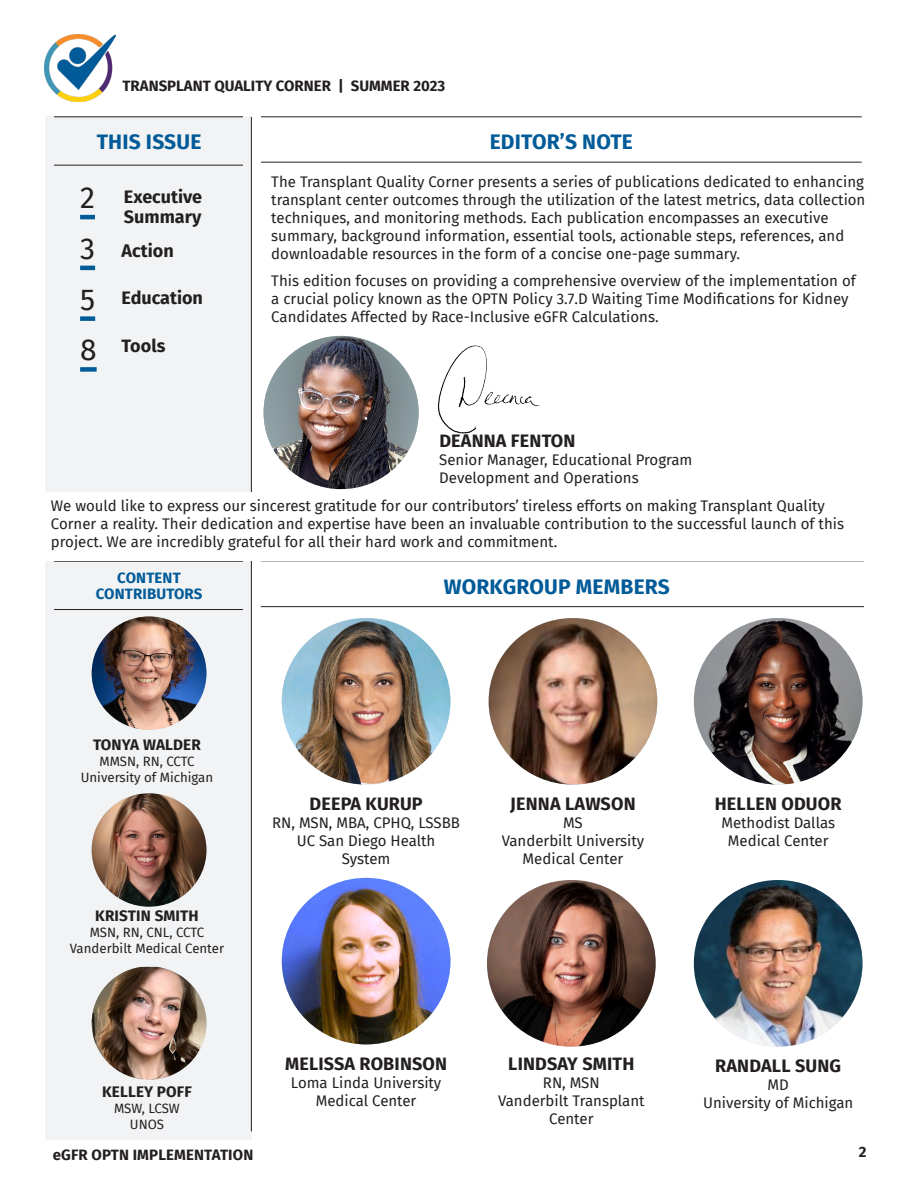
<style>
.page{position:relative;width:918px;height:1188px;background:#fff}
.page>*{position:absolute;margin:0;border:0;box-sizing:border-box;transform-origin:0 0}
.numbering{font:30px "Fira Sans";color:#231f20}
.Section_head{font:700 21px "Fira Sans";letter-spacing:.01em;color:#005b98}
.content_title{font:700 18px/19.5px "Fira Sans";letter-spacing:.01em;color:#231f20}
.t1{font:700 15.3px "Fira Sans";letter-spacing:.01em;color:#231f20}
.t2{font:15px/18px "Fira Sans";color:#231f20;text-align:center}
.t3{font:700 15px "Fira Sans";color:#231f20}
.Section_head-2{font:700 15px/16.2px "Fira Sans";letter-spacing:.01em;color:#005b98;text-align:center}
.t4{font:13.2px "Fira Sans";color:#231f20}
</style>
<div class="page">
<img style="left:45px;top:35px;width:70px;height:66px">
<div style="left:45px;top:117px;width:206px;height:1023px;background:#f2f3f4"></div>
<hr style="left:261px;top:162px;width:601px;height:1px;background:#231f20">
<hr style="left:54px;top:165px;width:189px;height:1px;background:#231f20">
<hr style="left:54px;top:609px;width:189px;height:1px;background:#231f20">
<hr style="left:261px;top:606px;width:603px;height:1px;background:#231f20">
<hr style="left:261px;top:117px;width:601px;height:1px;background:#231f20">
<hr style="left:54px;top:117px;width:189px;height:1px;background:#231f20">
<hr style="left:54px;top:561px;width:189px;height:1px;background:#231f20">
<hr style="left:261px;top:561px;width:603px;height:1px;background:#231f20">
<hr style="left:251px;top:117px;width:1px;height:1014px;background:#231f20">
<img style="left:264px;top:336px;width:155px;height:153px">
<img style="left:438px;top:345px;width:102px;height:89px">
<img style="left:282px;top:618px;width:168px;height:167px">
<img style="left:282px;top:878px;width:168px;height:166px">
<img style="left:489px;top:618px;width:168px;height:167px">
<img style="left:92px;top:616px;width:114px;height:114px">
<img style="left:92px;top:793px;width:114px;height:114px">
<img style="left:92px;top:967px;width:114px;height:113px">
<img style="left:487px;top:880px;width:169px;height:167px">
<img style="left:694px;top:618px;width:169px;height:167px">
<img style="left:694px;top:880px;width:169px;height:167px">
<hr style="left:80px;top:215px;width:15px;height:4px;background:#005b98">
<hr style="left:80px;top:266px;width:15px;height:4px;background:#005b98">
<div style="left:80px;top:316px;width:15px;height:5px;background:#005b98"></div>
<div style="left:80px;top:367px;width:17px;height:5px;background:#005b98"></div>
<div style="left:0;top:492px;width:888px;height:69px;background:#fff"></div>
<p class="t3" style="left:123px;top:73px;width:324px">TRANSPLANT QUALITY CORNER | SUMMER 2023</p>
<p class="Section_head" style="left:97px;top:124px;width:106px">THIS ISSUE</p>
<p class="Section_head" style="left:490px;top:124px;width:145px">EDITOR’S NOTE</p>
<p class="numbering" style="left:80px;top:175px;width:16px">2</p>
<p class="numbering" style="left:80px;top:226px;width:16px">3</p>
<p class="content_title" style="left:122px;top:239px;width:54px">Action</p>
<p class="numbering" style="left:80px;top:277px;width:17px">5</p>
<p class="content_title" style="left:122px;top:286px;width:83px">Education</p>
<p class="content_title" style="left:122px;top:335px;width:45px">Tools</p>
<p class="content_title" style="left:124px;top:186px;width:80px">Executive<br>Summary</p>
<p class="numbering" style="left:80px;top:327px;width:18px">8</p>
<p class="t2" style="left:271px;top:172px;width:596px;text-align:left">The Transplant Quality Corner presents a series of publications dedicated to enhancing transplant center outcomes through the utilization of the latest metrics, data collection techniques, and monitoring methods. Each publication encompasses an executive summary, background information, essential tools, actionable steps, references, and downloadable resources in the form of a concise one-page summary.</p>
<p class="t2" style="left:271px;top:271px;width:586px;text-align:left">This edition focuses on providing a comprehensive overview of the implementation of a crucial policy known as the OPTN Policy 3.7.D Waiting Time Modifications for Kidney<br>Candidates Affected by Race-Inclusive eGFR Calculations.</p>
<p class="content_title" style="left:439px;top:430px;width:138px">DEANNA FENTON</p>
<p class="t2" style="left:439px;top:451px;width:255px">Senior Manager, Educational Program</p>
<p class="t2" style="left:439px;top:469px;width:201px">Development and Operations</p>
<p class="t2" style="left:51px;top:497px;width:795px;text-align:left">We would like to express our sincerest gratitude for our contributors’ tireless efforts on making Transplant Quality<br>Corner a reality. Their dedication and expertise have been an invaluable contribution to the successful launch of this project. We are incredibly grateful for all their hard work and commitment.</p>
<p class="Section_head-2" style="left:96px;top:568px;width:108px">CONTENT<br>CONTRIBUTORS</p>
<p class="Section_head" style="left:444px;top:569px;width:228px">WORKGROUP MEMBERS</p>
<p class="t1" style="left:93px;top:732px;width:109px">TONYA WALDER</p>
<p class="t4" style="left:99px;top:751px;width:97px">MMSN, RN, CCTC</p>
<p class="t4" style="left:81px;top:767px;width:134px">University of Michigan</p>
<p class="t1" style="left:95px;top:903px;width:105px">KRISTIN SMITH</p>
<p class="t4" style="left:90px;top:923px;width:116px">MSN, RN, CNL, CCTC</p>
<p class="t4" style="left:70px;top:938px;width:156px">Vanderbilt Medical Center</p>
<p class="t1" style="left:102px;top:1079px;width:91px">KELLEY POFF</p>
<p class="t4" style="left:114px;top:1098px;width:67px">MSW, LCSW</p>
<p class="t4" style="left:130px;top:1114px;width:36px">UNOS</p>
<p class="content_title" style="left:309px;top:793px;width:115px">DEEPA KURUP</p>
<p class="t2" style="left:272px;top:813px;width:189px">RN, MSN, MBA, CPHQ, LSSBB<br>UC San Diego Health<br>System</p>
<p class="content_title" style="left:510px;top:793px;width:127px">JENNA LAWSON</p>
<p class="t2" style="left:563px;top:813px;width:21px">MS</p>
<p class="t2" style="left:502px;top:831px;width:144px">Vanderbilt University<br>Medical Center</p>
<p class="content_title" style="left:285px;top:1052px;width:164px">MELISSA ROBINSON</p>
<p class="t2" style="left:291px;top:1073px;width:152px">Loma Linda University<br>Medical Center</p>
<p class="content_title" style="left:508px;top:1052px;width:128px">LINDSAY SMITH</p>
<p class="t2" style="left:543px;top:1073px;width:58px">RN, MSN</p>
<p class="t2" style="left:498px;top:1091px;width:148px">Vanderbilt Transplant<br>Center</p>
<p class="content_title" style="left:715px;top:793px;width:128px">HELLEN ODUOR</p>
<p class="t2" style="left:721px;top:814px;width:115px">Methodist Dallas<br>Medical Center</p>
<p class="content_title" style="left:715px;top:1055px;width:127px">RANDALL SUNG</p>
<p class="t2" style="left:768px;top:1075px;width:23px">MD</p>
<p class="t2" style="left:703px;top:1093px;width:152px">University of Michigan</p>
<p class="t3" style="left:53px;top:1142px;width:202px">eGFR OPTN IMPLEMENTATION</p>
<p class="t3" style="left:859px;top:1139px;width:9px">2</p>
</div>
